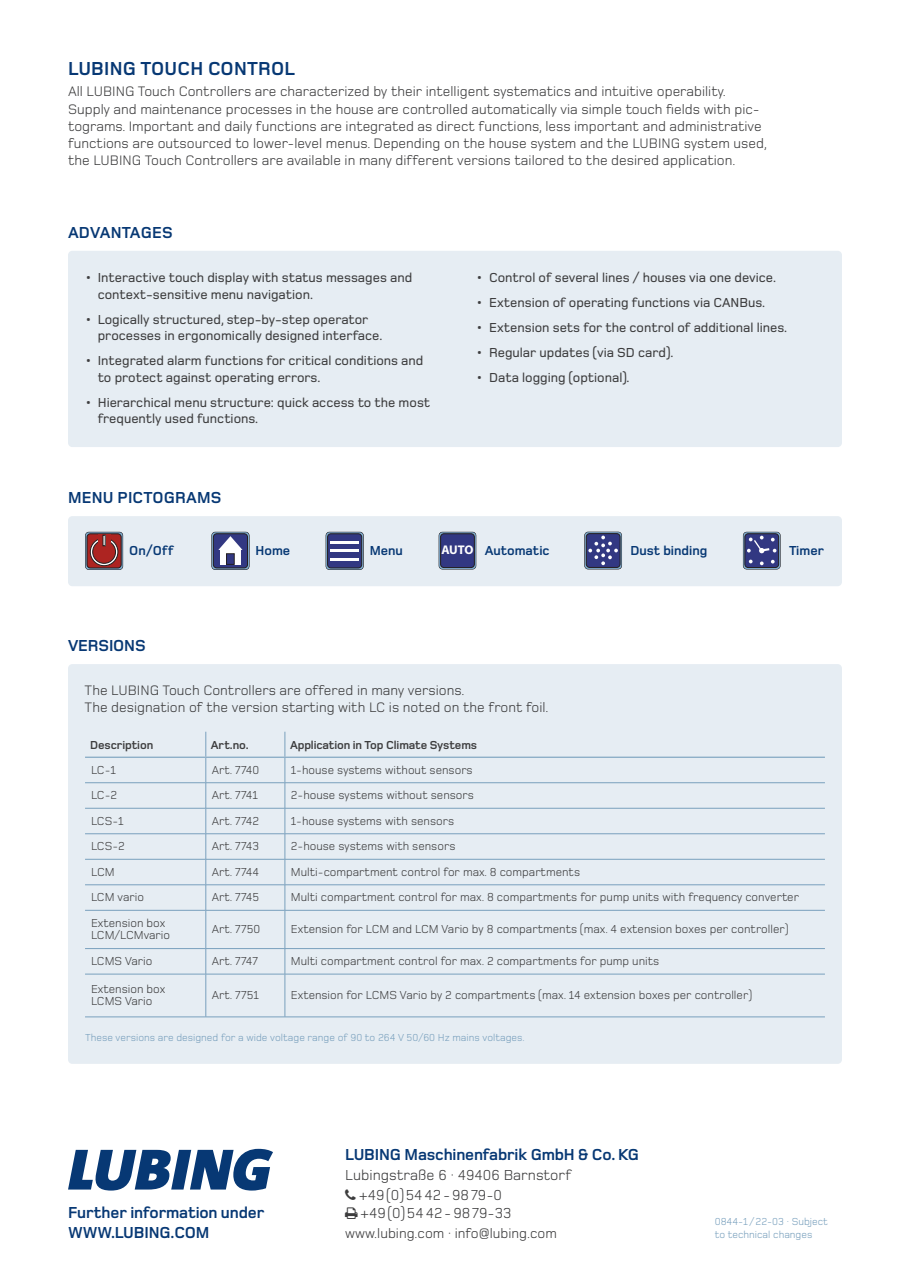
<style>
.page{position:relative;width:910px;height:1280px;background:#fff}
.page>*{position:absolute;margin:0;border:0;box-sizing:border-box;transform-origin:0 0}
.t1{font:700 19.5px "Foundry Monoline";letter-spacing:.01em;color:#073874}
.t2{font:700 16.5px/19.8px "Foundry Monoline";letter-spacing:-.01em;color:#073874}
.t3{font:700 16.5px "Foundry Monoline";letter-spacing:.01em;color:#073874}
.t4{font:15px/20.1px "Foundry Monoline";color:#3d3d3e}
.t5{font:14.25px/17.2px "Foundry Monoline";color:#3d3d3e}
.t6{font:500 13.5px/16.5px "Foundry Monoline";color:#3d3d3e}
.t7{font:700 13.5px "Foundry Monoline";color:#073874}
.t8{font:700 12.6px "Myriad Pro";color:#fff}
.t9{font:12px/12px "Foundry Monoline";color:#3d3d3e}
.t10{font:700 12px "Foundry Monoline";letter-spacing:-.01em;color:#3d3d3e}
.t11{font:10.5px/12.6px "Foundry Monoline";color:#79a0bd}
</style>
<div class="page">
<svg style="left:68px;top:1149px;width:205px;height:41px"></svg>
<div style="left:68px;top:251px;width:774px;height:196px;background:#e6edf3;border-radius:4px"></div>
<div style="left:68px;top:516px;width:774px;height:70px;background:#e6edf3;border-radius:4px"></div>
<div style="left:68px;top:664px;width:774px;height:400px;background:#e6edf3;border-radius:4px"></div>
<svg style="left:439px;top:532px;width:37px;height:37px"></svg>
<svg style="left:211px;top:532px;width:39px;height:38px"></svg>
<div style="left:220px;top:548px;width:21px;height:16px;background:#fff"></div>
<div style="left:227px;top:554px;width:7px;height:10px;background:#323882"></div>
<svg style="left:326px;top:532px;width:38px;height:38px"></svg>
<hr style="left:330px;top:541px;width:29px;height:3px;background:#fff">
<hr style="left:330px;top:549px;width:29px;height:3px;background:#fff">
<hr style="left:330px;top:558px;width:29px;height:3px;background:#fff">
<svg style="left:85px;top:532px;width:38px;height:38px"></svg>
<svg style="left:584px;top:532px;width:38px;height:37px"></svg>
<svg style="left:743px;top:532px;width:38px;height:37px"></svg>
<hr style="left:85px;top:782px;width:121px;height:1px;background:#79a0bd">
<hr style="left:206px;top:782px;width:79px;height:1px;background:#79a0bd">
<hr style="left:285px;top:782px;width:540px;height:1px;background:#79a0bd">
<hr style="left:85px;top:808px;width:121px;height:1px;background:#79a0bd">
<hr style="left:206px;top:808px;width:79px;height:1px;background:#79a0bd">
<hr style="left:285px;top:808px;width:540px;height:1px;background:#79a0bd">
<hr style="left:85px;top:833px;width:121px;height:1px;background:#79a0bd">
<hr style="left:206px;top:833px;width:79px;height:1px;background:#79a0bd">
<hr style="left:285px;top:833px;width:540px;height:1px;background:#79a0bd">
<hr style="left:85px;top:859px;width:121px;height:1px;background:#79a0bd">
<hr style="left:206px;top:859px;width:79px;height:1px;background:#79a0bd">
<hr style="left:285px;top:859px;width:540px;height:1px;background:#79a0bd">
<hr style="left:85px;top:884px;width:121px;height:1px;background:#79a0bd">
<hr style="left:206px;top:884px;width:79px;height:1px;background:#79a0bd">
<svg style="left:206px;top:732px;width:1px;height:178px"></svg>
<hr style="left:285px;top:884px;width:540px;height:1px;background:#79a0bd">
<svg style="left:285px;top:732px;width:1px;height:178px"></svg>
<hr style="left:85px;top:910px;width:121px;height:1px;background:#79a0bd">
<hr style="left:206px;top:910px;width:79px;height:1px;background:#79a0bd">
<hr style="left:206px;top:910px;width:1px;height:38px;background:#79a0bd">
<hr style="left:285px;top:910px;width:540px;height:1px;background:#79a0bd">
<hr style="left:285px;top:910px;width:1px;height:38px;background:#79a0bd">
<hr style="left:85px;top:948px;width:121px;height:1px;background:#79a0bd">
<hr style="left:206px;top:948px;width:79px;height:1px;background:#79a0bd">
<svg style="left:206px;top:949px;width:1px;height:25px"></svg>
<hr style="left:285px;top:948px;width:540px;height:1px;background:#79a0bd">
<svg style="left:285px;top:949px;width:1px;height:25px"></svg>
<hr style="left:85px;top:974px;width:121px;height:1px;background:#79a0bd">
<hr style="left:206px;top:974px;width:79px;height:1px;background:#79a0bd">
<hr style="left:206px;top:974px;width:1px;height:43px;background:#79a0bd">
<hr style="left:285px;top:974px;width:540px;height:1px;background:#79a0bd">
<hr style="left:285px;top:974px;width:1px;height:43px;background:#79a0bd">
<hr style="left:85px;top:757px;width:121px;height:1px;background:#79a0bd">
<hr style="left:206px;top:757px;width:79px;height:1px;background:#79a0bd">
<hr style="left:285px;top:757px;width:540px;height:1px;background:#79a0bd">
<hr style="left:85px;top:1017px;width:121px;height:1px;background:#79a0bd">
<hr style="left:206px;top:1017px;width:79px;height:1px;background:#79a0bd">
<hr style="left:285px;top:1017px;width:540px;height:1px;background:#79a0bd">
<h1 class="t1" style="left:68px;top:58px;width:228px">LUBING TOUCH CONTROL</h1>
<p class="t5" style="left:68px;top:84px;width:700px">All LUBING Touch Controllers are characterized by their intelligent systematics and intuitive operability.<br>Supply and maintenance processes in the house are controlled automatically via simple touch fields with pic&shy;tograms. Important and daily functions are integrated as direct functions, less important and administrative functions are outsourced to lower-level menus. Depending on the house system and the LUBING system used, the LUBING Touch Controllers are available in many different versions tailored to the desired application.</p>
<p class="t3" style="left:68px;top:224px;width:106px">ADVANTAGES</p>
<p class="t6" style="left:98px;top:270px;width:316px;text-indent:-13px">• Interactive touch display with status messages and context-sensitive menu navigation.</p>
<p class="t6" style="left:98px;top:312px;width:286px;text-indent:-13px">• Logically structured, step-by-step operator processes in ergonomically designed interface.</p>
<p class="t6" style="left:98px;top:353px;width:327px;text-indent:-13px">• Integrated alarm functions for critical conditions and to protect against operating errors.</p>
<p class="t6" style="left:98px;top:395px;width:334px;text-indent:-13px">• Hierarchical menu structure: quick access to the most frequently used functions.</p>
<p class="t3" style="left:68px;top:489px;width:155px">MENU PICTOGRAMS</p>
<p class="t6" style="left:476px;top:270px;width:301px">• Control of several lines / houses via one device.</p>
<p class="t6" style="left:476px;top:295px;width:290px">• Extension of operating functions via CANBus.</p>
<p class="t6" style="left:476px;top:320px;width:312px">• Extension sets for the control of additional lines.</p>
<p class="t6" style="left:476px;top:345px;width:199px">• Regular updates (via SD card).</p>
<p class="t6" style="left:476px;top:370px;width:155px">• Data logging (optional).</p>
<p class="t7" style="left:129px;top:544px;width:46px">On/Off</p>
<p class="t7" style="left:256px;top:544px;width:36px">Home</p>
<p class="t7" style="left:370px;top:544px;width:35px">Menu</p>
<p class="t7" style="left:485px;top:543px;width:67px">Automatic</p>
<p class="t7" style="left:630px;top:543px;width:78px">Dust binding</p>
<p class="t7" style="left:789px;top:543px;width:37px">Timer</p>
<p class="t8" style="left:441px;top:542px;width:33px">AUTO</p>
<p class="t2" style="left:68px;top:637px;width:79px">VERSIONS</p>
<p class="t5" style="left:85px;top:682px;width:466px">The LUBING Touch Controllers are offered in many versions.<br>The designation of the version starting with LC is noted on the front foil.</p>
<p class="t10" style="left:90px;top:738px;width:65px">Description</p>
<p class="t10" style="left:211px;top:738px;width:39px">Art.no.</p>
<p class="t10" style="left:290px;top:738px;width:189px">Application in Top Climate Systems</p>
<p class="t9" style="left:91px;top:764px;width:26px">LC-1</p>
<p class="t9" style="left:212px;top:764px;width:49px">Art. 7740</p>
<p class="t9" style="left:291px;top:764px;width:183px">1-house systems without sensors</p>
<p class="t9" style="left:91px;top:790px;width:28px">LC-2</p>
<p class="t9" style="left:212px;top:790px;width:48px">Art. 7741</p>
<p class="t9" style="left:291px;top:790px;width:185px">2-house systems without sensors</p>
<p class="t9" style="left:91px;top:815px;width:34px">LCS-1</p>
<p class="t9" style="left:212px;top:815px;width:49px">Art. 7742</p>
<p class="t9" style="left:291px;top:815px;width:165px">1-house systems with sensors</p>
<p class="t9" style="left:91px;top:841px;width:35px">LCS-2</p>
<p class="t9" style="left:212px;top:841px;width:49px">Art. 7743</p>
<p class="t9" style="left:291px;top:841px;width:166px">2-house systems with sensors</p>
<p class="t9" style="left:91px;top:866px;width:25px">LCM</p>
<p class="t9" style="left:212px;top:866px;width:49px">Art. 7744</p>
<p class="t9" style="left:291px;top:866px;width:291px">Multi-compartment control for max. 8 compartments</p>
<p class="t9" style="left:91px;top:892px;width:54px">LCM vario</p>
<p class="t9" style="left:212px;top:892px;width:49px">Art. 7745</p>
<p class="t9" style="left:291px;top:892px;width:510px">Multi compartment control for max. 8 compartments for pump units with frequency converter</p>
<p class="t9" style="left:91px;top:918px;width:80px">Extension box<br>LCM/LCMvario</p>
<p class="t9" style="left:212px;top:924px;width:50px">Art. 7750</p>
<p class="t9" style="left:291px;top:924px;width:499px">Extension for LCM and LCM Vario by 8 compartments (max. 4 extension boxes per controller)</p>
<p class="t9" style="left:91px;top:956px;width:63px">LCMS Vario</p>
<p class="t9" style="left:212px;top:956px;width:48px">Art. 7747</p>
<p class="t9" style="left:291px;top:956px;width:370px">Multi compartment control for max. 2 compartments for pump units</p>
<p class="t9" style="left:91px;top:984px;width:76px">Extension box<br>LCMS Vario</p>
<p class="t9" style="left:212px;top:990px;width:49px">Art. 7751</p>
<p class="t9" style="left:291px;top:990px;width:462px">Extension for LCMS Vario by 2 compartments (max. 14 extension boxes per controller)</p>
<p class="t11" style="left:85px;top:1031px;width:441px">These versions are designed for a wide voltage range of 90 to 264 V 50/60 Hz mains voltages.</p>
<p class="t2" style="left:345px;top:1146px;width:295px">LUBING Maschinenfabrik GmbH &amp; Co. KG</p>
<p class="t4" style="left:359px;top:1166px;width:214px;text-indent:-14px">Lubingstraße 6 · 49406 Barnstorf +49 (0) 54 42 - 98 79-0</p>
<p class="t4" style="left:361px;top:1204px;width:152px">+49 (0) 54 42 - 98 79-33</p>
<p class="t5" style="left:345px;top:1225px;width:213px">www.lubing.com · info@lubing.com</p>
<p class="t2" style="left:68px;top:1203px;width:198px">Further information under<br>WWW.LUBING.COM</p>
<p class="t11" style="left:715px;top:1216px;width:115px">0844-1 / 22-03 · Subject to technical changes</p>
</div>
